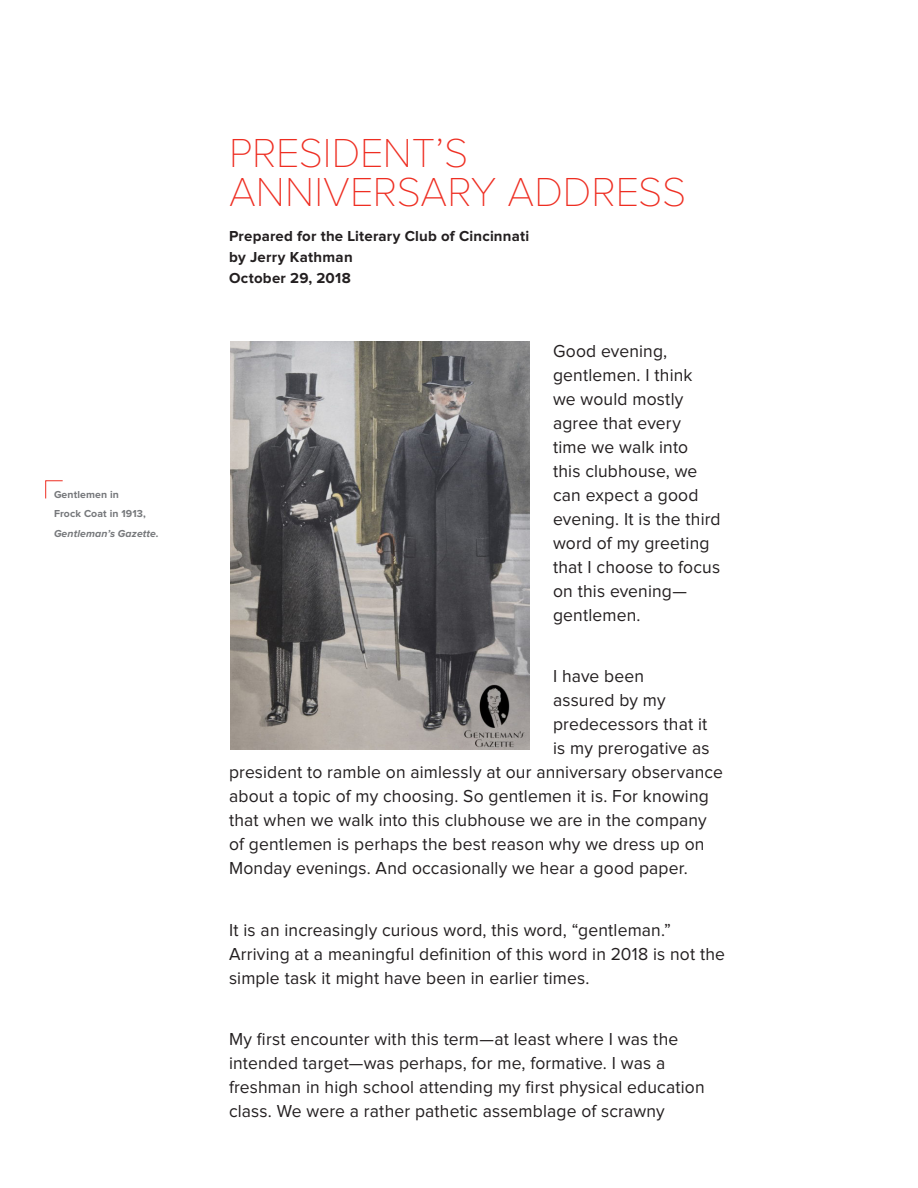
<style>
.page{position:relative;width:918px;height:1188px;background:#fff}
.page>*{position:absolute;margin:0;border:0;box-sizing:border-box;transform-origin:0 0}
.t1{font:100 42px/39px "Proxima Nova";letter-spacing:-.005em;color:#ee2e22}
.t2{font:18px/24px "Proxima Nova";letter-spacing:.01em;color:#231f20}
.t3{font:700 15px/21px "Proxima Nova";letter-spacing:.015em;color:#231f20}
.t4{font:700 10.5px/19.5px "Proxima Nova";letter-spacing:.01em;color:#76787b}
.t5{font:italic 700 10.5px "Proxima Nova";letter-spacing:.01em;color:#76787b}
</style>
<div class="page">
<svg style="left:45px;top:480px;width:18px;height:19px"></svg>
<img style="left:230px;top:342px;width:300px;height:408px">
<p class="t4" style="left:54px;top:485px;width:93px">Gentlemen in<br>Frock Coat in 1913,</p>
<p class="t5" style="left:54px;top:527px;width:106px">Gentleman’s Gazette.</p>
<h1 class="t1" style="left:229px;top:134px;width:459px">PRESIDENT’S<br>ANNIVERSARY ADDRESS</h1>
<p class="t3" style="left:229px;top:225px;width:302px">Prepared for the Literary Club of Cincinnati by Jerry Kathman<br>October 29, 2018</p>
<p class="t2" style="left:553px;top:339px;width:169px">Good evening, gentlemen. I think<br>we would mostly agree that every<br>time we walk into<br>this clubhouse, we can expect a good evening. It is the third word of my greeting that I choose to focus on this evening— gentlemen.</p>
<p class="t2" style="left:553px;top:665px;width:93px">I have been</p>
<p class="t2" style="left:553px;top:689px;width:114px">assured by my</p>
<p class="t2" style="left:553px;top:713px;width:156px">predecessors that it</p>
<p class="t2" style="left:553px;top:737px;width:158px">is my prerogative as</p>
<p class="t2" style="left:229px;top:761px;width:495px">president to ramble on aimlessly at our anniversary observance</p>
<p class="t2" style="left:229px;top:785px;width:481px">about a topic of my choosing. So gentlemen it is. For knowing</p>
<p class="t2" style="left:229px;top:809px;width:479px">that when we walk into this clubhouse we are in the company</p>
<p class="t2" style="left:229px;top:833px;width:477px">of gentlemen is perhaps the best reason why we dress up on</p>
<p class="t2" style="left:229px;top:857px;width:460px">Monday evenings. And occasionally we hear a good paper.</p>
<p class="t2" style="left:229px;top:918px;width:497px">It is an increasingly curious word, this word, “gentleman.”<br>Arriving at a meaningful definition of this word in 2018 is not the simple task it might have been in earlier times.</p>
<p class="t2" style="left:229px;top:1028px;width:477px">My first encounter with this term—at least where I was the intended target—was perhaps, for me, formative. I was a freshman in high school attending my first physical education class. We were a rather pathetic assemblage of scrawny</p>
</div>
